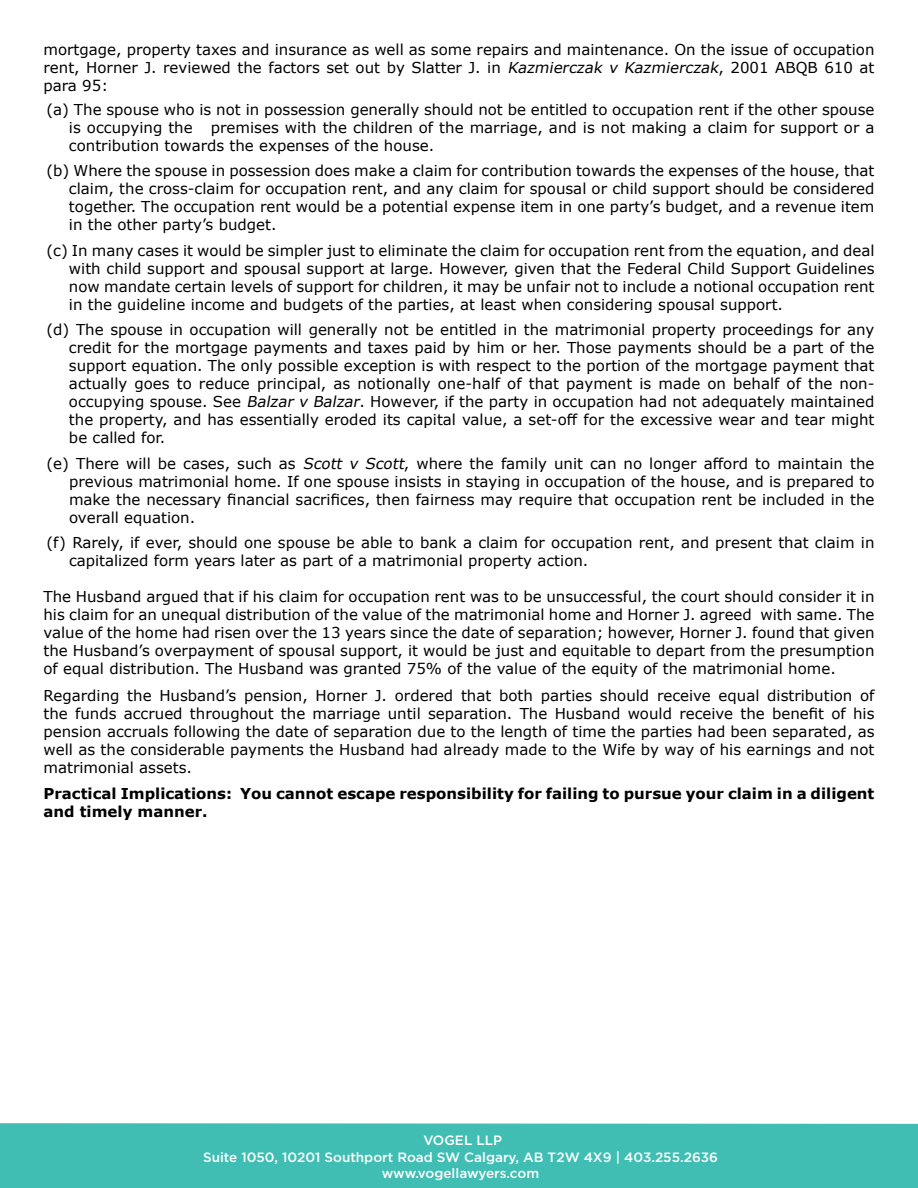
<style>
.page{position:relative;width:918px;height:1188px;background:#fff}
.page>*{position:absolute;margin:0;border:0;box-sizing:border-box;transform-origin:0 0}
.t1{font:15px/18px "Verdana";color:#000;text-align:justify}
.t2{font:700 15px/18px "Verdana";color:#000}
.t3{font:500 13.5px/16.2px "Gotham";color:#fff;text-align:center}
.s1{font-style:italic}
</style>
<div class="page">
<div style="left:0;top:1123px;width:918px;height:65px;background:#40beb4"></div>
<p class="t1" style="left:43px;top:40px;width:833px">mortgage, property taxes and insurance as well as some repairs and maintenance. On the issue of occupation rent, Horner J. reviewed the factors set out by Slatter J. in <span class="s1">Kazmierczak v Kazmierczak</span>, 2001 ABQB 610 at para 95:</p>
<p class="t1" style="left:69px;top:100px;width:807px;text-indent:-22px">(a) The spouse who is not in possession generally should not be entitled to occupation rent if the other spouse is occupying the premises with the children of the marriage, and is not making a claim for support or a contribution towards the expenses of the house.</p>
<p class="t1" style="left:69px;top:162px;width:807px;text-indent:-22px">(b) Where the spouse in possession does make a claim for contribution towards the expenses of the house, that claim, the cross-claim for occupation rent, and any claim for spousal or child support should be considered together. The occupation rent would be a potential expense item in one party’s budget, and a revenue item in the other party’s budget.</p>
<p class="t1" style="left:69px;top:241px;width:807px;text-indent:-22px">(c) In many cases it would be simpler just to eliminate the claim for occupation rent from the equation, and deal with child support and spousal support at large. However, given that the Federal Child Support Guidelines now mandate certain levels of support for children, it may be unfair not to include a notional occupation rent in the guideline income and budgets of the parties, at least when considering spousal support.</p>
<p class="t1" style="left:69px;top:321px;width:807px;text-indent:-22px">(d) The spouse in occupation will generally not be entitled in the matrimonial property proceedings for any credit for the mortgage payments and taxes paid by him or her. Those payments should be a part of the support equation. The only possible exception is with respect to the portion of the mortgage payment that actually goes to reduce principal, as notionally one-half of that payment is made on behalf of the non&shy;occupying spouse. See <span class="s1">Balzar v Balzar</span>. However, if the party in occupation had not adequately maintained the property, and has essentially eroded its capital value, a set-off for the excessive wear and tear might be called for.</p>
<p class="t1" style="left:69px;top:454px;width:807px;text-indent:-23px">(e) There will be cases, such as <span class="s1">Scott v Scott</span>, where the family unit can no longer afford to maintain the previous matrimonial home. If one spouse insists in staying in occupation of the house, and is prepared to make the necessary financial sacrifices, then fairness may require that occupation rent be included in the overall equation.</p>
<p class="t1" style="left:69px;top:534px;width:807px;text-indent:-22px">(f) Rarely, if ever, should one spouse be able to bank a claim for occupation rent, and present that claim in capitalized form years later as part of a matrimonial property action.</p>
<p class="t1" style="left:44px;top:588px;width:833px">The Husband argued that if his claim for occupation rent was to be unsuccessful, the court should consider it in his claim for an unequal distribution of the value of the matrimonial home and Horner J. agreed with same. The value of the home had risen over the 13 years since the date of separation; however, Horner J. found that given the Husband’s overpayment of spousal support, it would be just and equitable to depart from the presumption of equal distribution. The Husband was granted 75% of the value of the equity of the matrimonial home.</p>
<p class="t1" style="left:44px;top:687px;width:833px">Regarding the Husband’s pension, Horner J. ordered that both parties should receive equal distribution of the funds accrued throughout the marriage until separation. The Husband would receive the benefit of his pension accruals following the date of separation due to the length of time the parties had been separated, as well as the considerable payments the Husband had already made to the Wife by way of his earnings and not matrimonial assets.</p>
<p class="t2" style="left:44px;top:784px;width:833px">Practical Implications: You cannot escape responsibility for failing to pursue your claim in a diligent and timely manner.</p>
<p class="t3" style="left:203px;top:1132px;width:516px">VOGEL LLP<br>Suite 1050, 10201 Southport Road SW Calgary, AB T2W 4X9 | 403.255.2636 www.vogellawyers.com</p>
</div>
